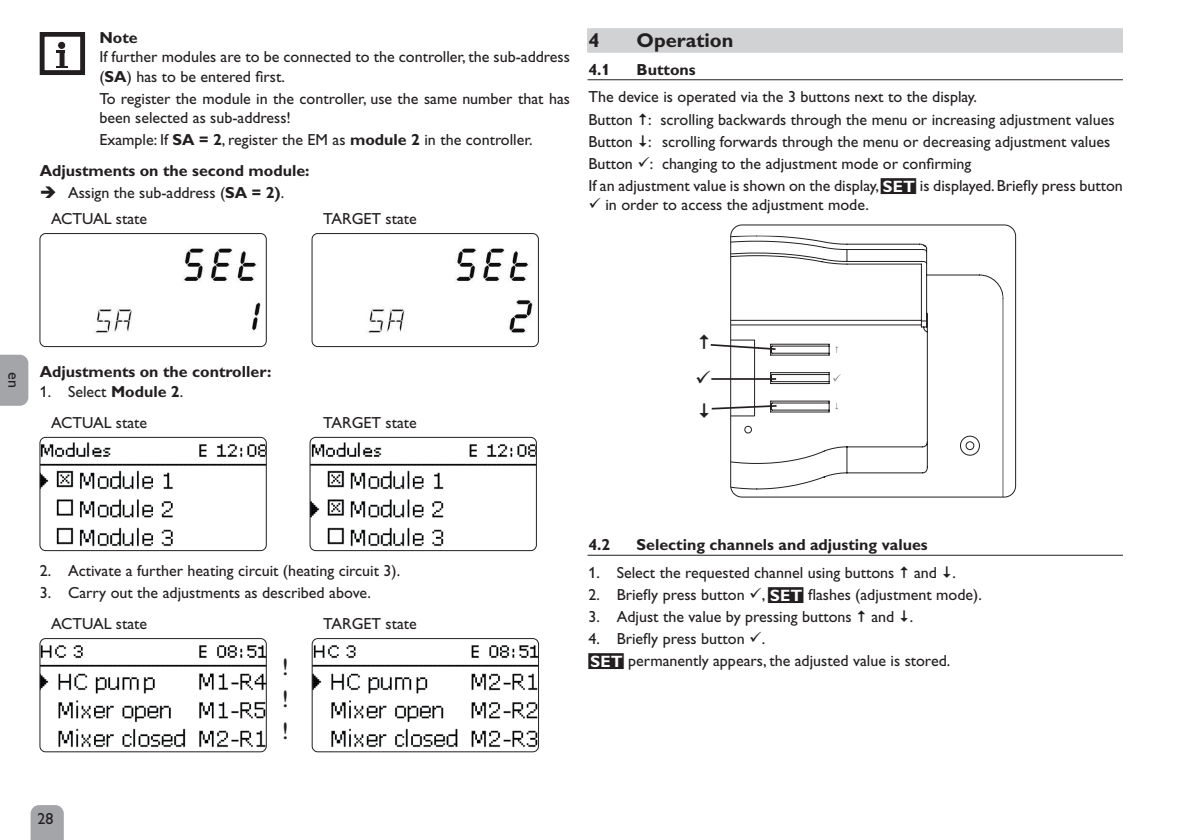
<style>
.page{position:relative;width:1191px;height:840px;background:#fff}
.page>*{position:absolute;margin:0;border:0;box-sizing:border-box;transform-origin:0 0}
.Tebelle_1_es{font:24px "Gill Alt One";color:#231f20}
.t1{font:700 20px "Gill Alt One";color:#231f20}
.Fließtext_1{font:20px "Wingdings 3";color:#231f20}
.Fließtext_1-2{font:16px/19.2px "Gill Alt One";color:#231f20}
.Fließtext_links_1{font:16px "Gill Alt One";color:#231f20}
.Fließtext_bold_1{font:700 16px "Gill Alt One";color:#231f20}
.s1{font-weight:700}
</style>
<div class="page">
<svg style="left:31px;top:805px;width:33px;height:34px"></svg>
<svg style="left:0;top:354px;width:28px;height:51px"></svg>
<div style="left:40px;top:33px;width:45px;height:42px;border:5px solid #231f20"></div>
<svg style="left:59px;top:53px;width:6px;height:13px"></svg>
<svg style="left:57px;top:50px;width:8px;height:3px"></svg>
<svg style="left:56px;top:66px;width:12px;height:2px"></svg>
<div style="left:58px;top:41px;width:8px;height:8px;background:#231f20;border-radius:50%"></div>
<div style="left:57px;top:41px;width:9px;height:9px;border:1px solid #fff;border-radius:50%"></div>
<img style="left:94px;top:248px;width:167px;height:85px">
<div style="left:40px;top:233px;width:226px;height:113px;border:1px solid #231f20;border-radius:6px"></div>
<img style="left:367px;top:248px;width:167px;height:85px">
<div style="left:312px;top:233px;width:226px;height:113px;border:1px solid #231f20;border-radius:6px"></div>
<img style="left:40px;top:437px;width:226px;height:113px">
<div style="left:40px;top:437px;width:226px;height:113px;border:1px solid #231f20;border-radius:6px"></div>
<img style="left:310px;top:437px;width:226px;height:113px">
<div style="left:310px;top:437px;width:226px;height:113px;border:1px solid #231f20;border-radius:6px"></div>
<img style="left:40px;top:638px;width:226px;height:113px">
<div style="left:40px;top:638px;width:226px;height:113px;border:1px solid #231f20;border-radius:6px"></div>
<img style="left:312px;top:639px;width:226px;height:112px">
<div style="left:312px;top:638px;width:227px;height:113px;border:1px solid #231f20;border-radius:6px"></div>
<div style="left:587px;top:29px;width:536px;height:24px;background:#dbdcde"></div>
<div style="left:587px;top:28px;width:536px;height:24px;background:#d1d2d4"></div>
<hr style="left:587px;top:79px;width:536px;height:1px;background:#231f20">
<hr style="left:587px;top:554px;width:536px;height:1px;background:#231f20">
<svg style="left:730px;top:235px;width:273px;height:262px"></svg>
<svg style="left:833px;top:374px;width:8px;height:7px"></svg>
<svg style="left:835px;top:346px;width:3px;height:7px"></svg>
<svg style="left:835px;top:403px;width:3px;height:6px"></svg>
<div style="left:730px;top:224px;width:286px;height:273px;border:1px solid #231f20;border-radius:11px"></div>
<svg style="left:710px;top:343px;width:67px;height:8px"></svg>
<hr style="left:711px;top:378px;width:65px;height:1px;background:#231f20">
<svg style="left:711px;top:403px;width:67px;height:14px"></svg>
<p class="Fließtext_bold_1" style="left:99px;top:28px;width:40px">Note</p>
<p class="Fließtext_1-2" style="left:99px;top:47px;width:472px">If further modules are to be connected to the controller, the sub-address (<span class="s1">SA</span>) has to be entered first.</p>
<p class="Fließtext_1-2" style="left:99px;top:89px;width:472px">To register the module in the controller, use the same number that has been selected as sub-address!</p>
<p class="Fließtext_1-2" style="left:99px;top:130px;width:435px">Example: If <span class="s1">SA = 2</span>, register the EM as <span class="s1">module 2</span> in the controller.</p>
<p class="Fließtext_bold_1" style="left:40px;top:161px;width:271px">Adjustments on the second module:</p>
<p class="Fließtext_1-2" style="left:68px;top:183px;width:218px">Assign the sub-address (<span class="s1">SA = 2)</span>.</p>
<p class="Fließtext_1-2" style="left:51px;top:209px;width:98px">ACTUAL state</p>
<p class="Fließtext_1-2" style="left:323px;top:209px;width:95px">TARGET state</p>
<p class="t1" style="left:588px;top:28px;width:13px">4</p>
<p class="t1" style="left:636px;top:28px;width:98px">Operation</p>
<p class="Fließtext_bold_1" style="left:588px;top:60px;width:24px">4.1</p>
<p class="Fließtext_bold_1" style="left:636px;top:60px;width:61px">Buttons</p>
<p class="Fließtext_1-2" style="left:588px;top:87px;width:390px">The device is operated via the 3 buttons next to the display.</p>
<p class="Fließtext_1-2" style="left:588px;top:109px;width:528px">Button •: scrolling backwards through the menu or increasing adjustment values</p>
<p class="Fließtext_links_1" style="left:588px;top:132px;width:523px">Button : scrolling forwards through the menu or decreasing adjustment values</p>
<p class="Fließtext_links_1" style="left:588px;top:154px;width:384px">Button ✓: changing to the adjustment mode or confirming</p>
<p class="Fließtext_1-2" style="left:588px;top:175px;width:536px">If an adjustment value is shown on the display, Ⓢ is displayed. Briefly press button</p>
<p class="Fließtext_1-2" style="left:588px;top:195px;width:282px">✓ in order to access the adjustment mode.</p>
<p class="Fließtext_1-2" style="left:24px;top:372px;width:17px;rotate:90deg">en</p>
<p class="Fließtext_bold_1" style="left:40px;top:362px;width:233px">Adjustments on the controller:</p>
<p class="Fließtext_1-2" style="left:40px;top:381px;width:145px">1. Select <span class="s1">Module 2</span>.</p>
<p class="Fließtext_1-2" style="left:51px;top:413px;width:98px">ACTUAL state</p>
<p class="Fließtext_1-2" style="left:323px;top:413px;width:95px">TARGET state</p>
<p class="Fließtext_1" style="left:697px;top:330px;width:15px">•</p>
<p class="Fließtext_1-2" style="left:40px;top:560px;width:362px">2. Activate a further heating circuit (heating circuit 3).</p>
<p class="Fließtext_1-2" style="left:40px;top:582px;width:333px">3. Carry out the adjustments as described above.</p>
<p class="Fließtext_1-2" style="left:51px;top:614px;width:98px">ACTUAL state</p>
<p class="Fließtext_1-2" style="left:323px;top:614px;width:95px">TARGET state</p>
<p class="Tebelle_1_es" style="left:282px;top:653px;width:8px">!</p>
<p class="Tebelle_1_es" style="left:282px;top:684px;width:8px">!</p>
<p class="Tebelle_1_es" style="left:282px;top:716px;width:8px">!</p>
<p class="Fließtext_1-2" style="left:38px;top:808px;width:17px">28</p>
<p class="Fließtext_bold_1" style="left:588px;top:535px;width:24px">4.2</p>
<p class="Fließtext_bold_1" style="left:636px;top:535px;width:293px">Selecting channels and adjusting values</p>
<p class="Fließtext_1-2" style="left:588px;top:562px;width:369px">1. Select the requested channel using buttons • and .</p>
<p class="Fließtext_1-2" style="left:588px;top:584px;width:395px">2. Briefly press button ✓, Ⓢ flashes (adjustment mode).</p>
<p class="Fließtext_1-2" style="left:588px;top:606px;width:326px">3. Adjust the value by pressing buttons • and .</p>
<p class="Fließtext_1-2" style="left:588px;top:628px;width:178px">4. Briefly press button ✓.</p>
<p class="Fließtext_1-2" style="left:588px;top:650px;width:363px">Ⓢ permanently appears, the adjusted value is stored.</p>
</div>
